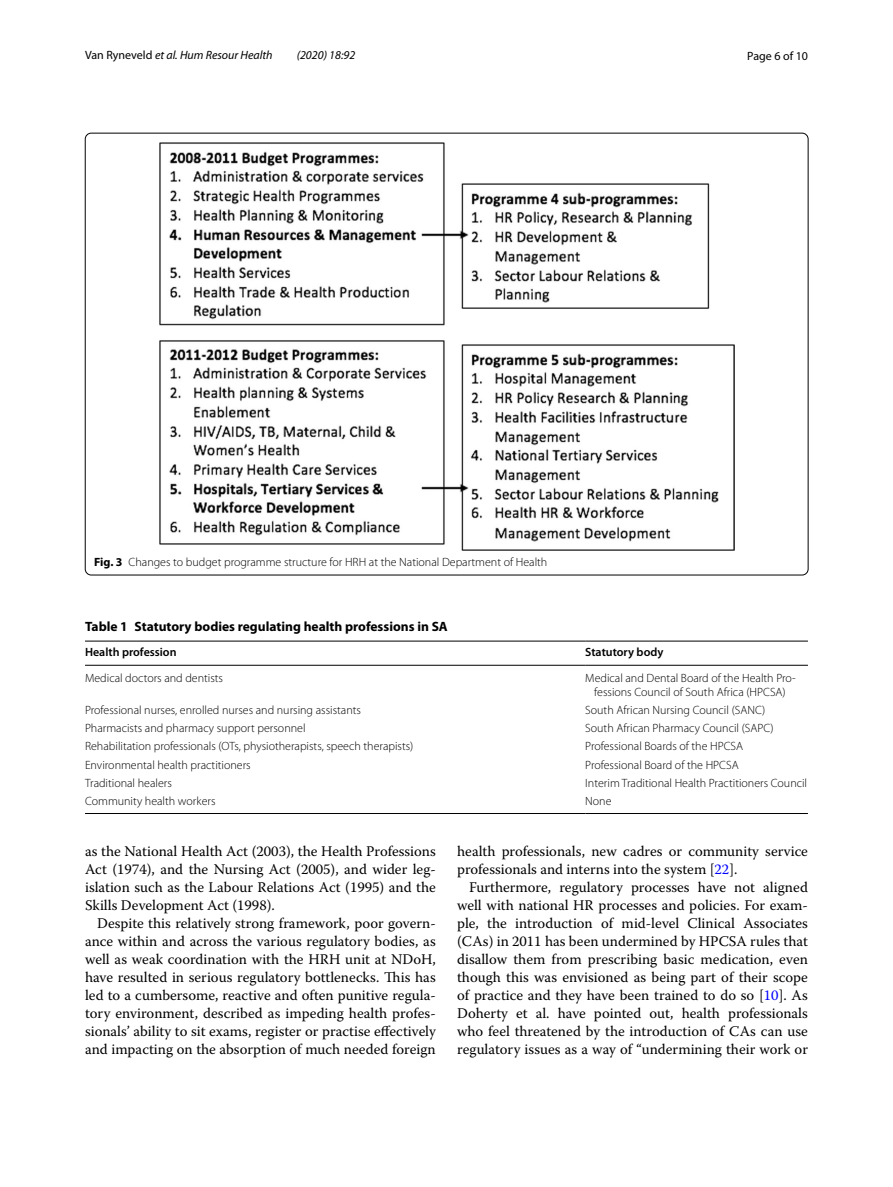
<style>
.page{position:relative;width:893px;height:1187px;background:#fff}
.page>*{position:absolute;margin:0;border:0;box-sizing:border-box;transform-origin:0 0}
.t1{font:14.7px/18px "Warnock Pro";color:#000;text-align:justify}
.t2{font:700 13.5px "Myriad Pro";color:#000}
.t3{font:300 12px/13.5px "Myriad Pro";color:#000;text-align:center}
.t4{font:italic 12px "Myriad Pro";color:#000}
.t5{font:600 12px "Myriad Pro";color:#000}
.t6{font:12px "Myriad Pro";color:#000}
.s1{font-style:normal}
.s2{font-weight:700}
.s3{color:#00f}
</style>
<div class="page">
<img style="left:159px;top:142px;width:575px;height:408px">
<hr style="left:85px;top:640px;width:500px;height:1px;background:#000">
<hr style="left:85px;top:665px;width:500px;height:1px;background:#000">
<hr style="left:585px;top:640px;width:223px;height:1px;background:#000">
<hr style="left:585px;top:665px;width:223px;height:1px;background:#000">
<hr style="left:85px;top:813px;width:500px;height:1px;background:#000">
<hr style="left:585px;top:813px;width:223px;height:1px;background:#000">
<p class="t4" style="left:85px;top:48px;width:189px"><span class="s1">Van Ryneveld</span> et al. Hum Resour Health</p>
<p class="t4" style="left:297px;top:48px;width:60px">(2020) 18:92</p>
<p class="t6" style="left:747px;top:48px;width:62px">Page 6 of 10</p>
<p class="t3" style="left:94px;top:555px;width:455px"><span class="s2">Fig. 3</span> Changes to budget programme structure for HRH at the National Department of Health</p>
<p class="t2" style="left:85px;top:617px;width:364px">Table 1 Statutory bodies regulating health professions in SA</p>
<p class="t5" style="left:85px;top:643px;width:93px">Health profession</p>
<p class="t5" style="left:585px;top:643px;width:80px">Statutory body</p>
<p class="t3" style="left:85px;top:671px;width:140px">Medical doctors and dentists</p>
<p class="t3" style="left:585px;top:671px;width:212px">Medical and Dental Board of the Health Pro&shy;fessions Council of South Africa (HPCSA)</p>
<p class="t3" style="left:85px;top:703px;width:277px">Professional nurses, enrolled nurses and nursing assistants</p>
<p class="t3" style="left:585px;top:703px;width:182px">South African Nursing Council (SANC)</p>
<p class="t3" style="left:85px;top:721px;width:222px">Pharmacists and pharmacy support personnel</p>
<p class="t3" style="left:585px;top:721px;width:190px">South African Pharmacy Council (SAPC)</p>
<p class="t3" style="left:85px;top:739px;width:330px">Rehabilitation professionals (OTs, physiotherapists, speech therapists)</p>
<p class="t3" style="left:585px;top:739px;width:159px">Professional Boards of the HPCSA</p>
<p class="t3" style="left:85px;top:758px;width:167px">Environmental health practitioners</p>
<p class="t3" style="left:585px;top:758px;width:155px">Professional Board of the HPCSA</p>
<p class="t3" style="left:85px;top:776px;width:88px">Traditional healers</p>
<p class="t3" style="left:585px;top:776px;width:223px">Interim Traditional Health Practitioners Council</p>
<p class="t3" style="left:85px;top:794px;width:132px">Community health workers</p>
<p class="t3" style="left:585px;top:794px;width:28px">None</p>
<p class="t1" style="left:85px;top:841px;width:352px">as the National Health Act (2003), the Health Professions Act (1974), and the Nursing Act (2005), and wider leg&shy;islation such as the Labour Relations Act (1995) and the Skills Development Act (1998).</p>
<p class="t1" style="left:85px;top:913px;width:352px;text-indent:12px">Despite this relatively strong framework, poor govern&shy;ance within and across the various regulatory bodies, as well as weak coordination with the HRH unit at NDoH, have resulted in serious regulatory bottlenecks. This has led to a cumbersome, reactive and often punitive regula&shy;tory environment, described as impeding health profes&shy;sionals’ ability to sit exams, register or practise effectively and impacting on the absorption of much needed foreign</p>
<p class="t1" style="left:457px;top:841px;width:352px">health professionals, new cadres or community service professionals and interns into the system [<span class="s3">22</span>].</p>
<p class="t1" style="left:457px;top:877px;width:352px;text-indent:12px">Furthermore, regulatory processes have not aligned well with national HR processes and policies. For exam&shy;ple, the introduction of mid-level Clinical Associates (CAs) in 2011 has been undermined by HPCSA rules that disallow them from prescribing basic medication, even though this was envisioned as being part of their scope of practice and they have been trained to do so [<span class="s3">10</span>]. As Doherty et al. have pointed out, health professionals who feel threatened by the introduction of CAs can use regulatory issues as a way of “undermining their work or</p>
</div>
